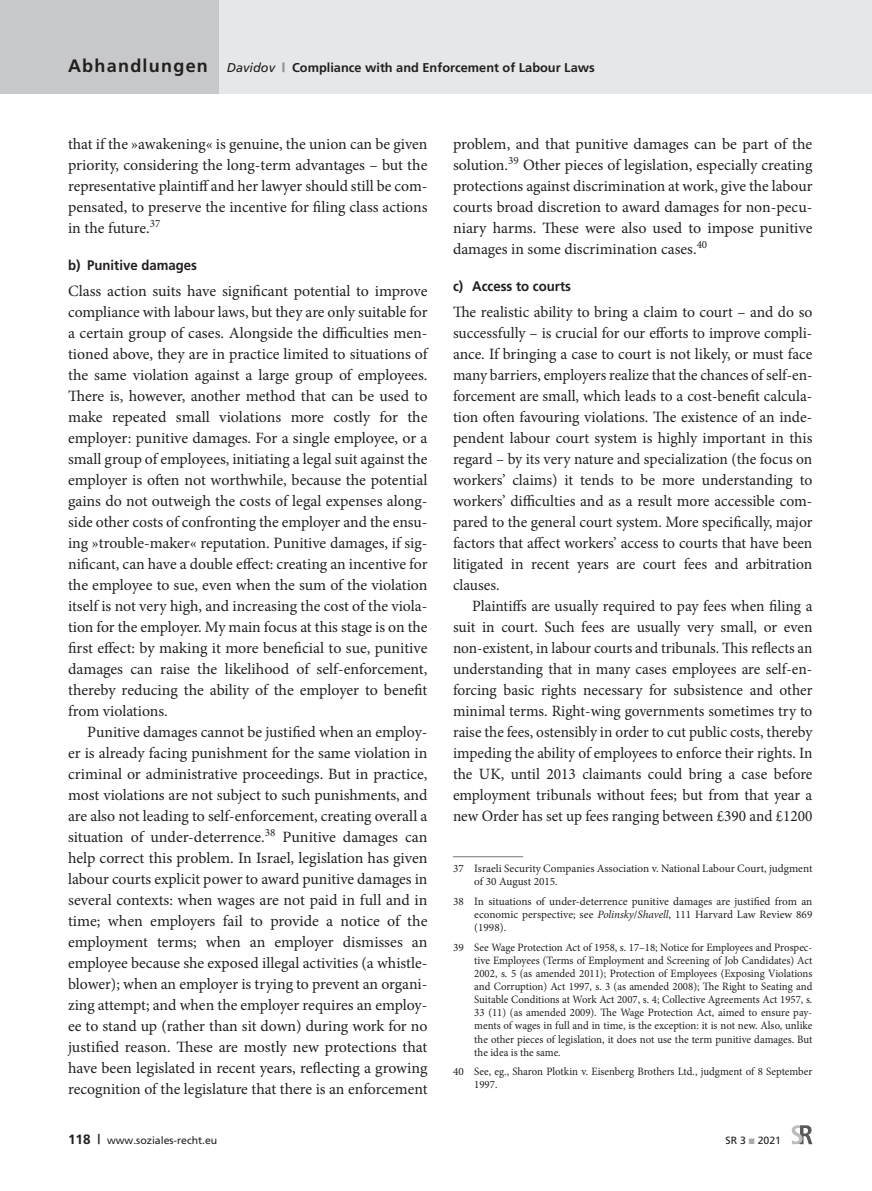
<style>
.page{position:relative;width:872px;height:1191px;background:#fff}
.page>*{position:absolute;margin:0;border:0;box-sizing:border-box;transform-origin:0 0}
.t1{font:700 18px "Frutiger";letter-spacing:.07em;color:#231f20}
.GS_Folge{font:15.75px/21px "Minion Pro";color:#231f20;text-align:justify}
.GS{font:15.75px/21px "Minion Pro";letter-spacing:-.005em;color:#231f20;text-align:justify}
.t2{font:700 13.8px "Frutiger";color:#231f20;scale:.95 1}
.t3{font:700 12.75px "Frutiger";color:#231f20}
.FN_Standard{font:11.25px/13px "Minion Pro";color:#231f20;text-align:justify}
.FN_Linie{font:11.25px/13.2px "Minion Pro";color:#231f20}
.t4{font:10.5px "Frutiger";color:#231f20}
.s1{font-weight:400;font-style:italic}
.s2{font-weight:900;color:#939598}
.s3{font-style:italic}
.s4{font-weight:700;font-size:13.5px}
.s5{color:#a8a9ad}
</style>
<div class="page">
<div style="left:0;top:0;width:872px;height:94px;background:#e6e7e9"></div>
<div style="left:0;top:0;width:219px;height:94px;background:#c7c8ca"></div>
<svg style="left:791px;top:1125px;width:21px;height:19px"></svg>
<hr style="left:453px;top:856px;width:70px;height:1px;background:#808285">
<p class="t1" style="left:68px;top:55px;width:141px">Abhandlungen</p>
<p class="t3" style="left:227px;top:60px;width:369px"><span class="s1">Davidov</span> <span class="s2">|</span> Compliance with and Enforcement of Labour Laws</p>
<p class="GS_Folge" style="left:68px;top:133px;width:361px">that if the »awakening« is genuine, the union can be given priority, considering the long-term advantages – but the representative plaintiff and her lawyer should still be com&shy;pensated, to preserve the incentive for filing class actions in the future.<sup>37</sup></p>
<p class="t2" style="left:68px;top:257px;width:137px">b) Punitive damages</p>
<p class="GS" style="left:68px;top:280px;width:361px">Class action suits have significant potential to improve compliance with labour laws, but they are only suitable for a certain group of cases. Alongside the difficulties men&shy;tioned above, they are in practice limited to situations of the same violation against a large group of employees.<br>There is, however, another method that can be used to make repeated small violations more costly for the employer: punitive damages. For a single employee, or a small group of employees, initiating a legal suit against the employer is often not worthwhile, because the potential gains do not outweigh the costs of legal expenses along&shy;side other costs of confronting the employer and the ensu&shy;ing »trouble-maker« reputation. Punitive damages, if sig&shy;nificant, can have a double effect: creating an incentive for the employee to sue, even when the sum of the violation itself is not very high, and increasing the cost of the viola&shy;tion for the employer. My main focus at this stage is on the first effect: by making it more beneficial to sue, punitive damages can raise the likelihood of self-enforcement, thereby reducing the ability of the employer to benefit from violations.</p>
<p class="GS_Folge" style="left:68px;top:721px;width:361px;text-indent:19px">Punitive damages cannot be justified when an employ&shy;er is already facing punishment for the same violation in criminal or administrative proceedings. But in practice, most violations are not subject to such punishments, and are also not leading to self-enforcement, creating overall a situation of under-deterrence.<sup>38</sup> Punitive damages can help correct this problem. In Israel, legislation has given labour courts explicit power to award punitive damages in several contexts: when wages are not paid in full and in time; when employers fail to provide a notice of the employment terms; when an employer dismisses an employee because she exposed illegal activities (a whistle&shy;blower); when an employer is trying to prevent an organi&shy;zing attempt; and when the employer requires an employ&shy;ee to stand up (rather than sit down) during work for no justified reason. These are mostly new protections that have been legislated in recent years, reflecting a growing recognition of the legislature that there is an enforcement</p>
<p class="GS_Folge" style="left:453px;top:133px;width:361px">problem, and that punitive damages can be part of the solution.<sup>39</sup> Other pieces of legislation, especially creating protections against discrimination at work, give the labour courts broad discretion to award damages for non-pecu&shy;niary harms. These were also used to impose punitive damages in some discrimination cases.<sup>40</sup></p>
<p class="t2" style="left:453px;top:278px;width:126px">c) Access to courts</p>
<p class="GS" style="left:453px;top:301px;width:361px">The realistic ability to bring a claim to court – and do so successfully – is crucial for our efforts to improve compli&shy;ance. If bringing a case to court is not likely, or must face many barriers, employers realize that the chances of self-en&shy;forcement are small, which leads to a cost-benefit calcula&shy;tion often favouring violations. The existence of an inde&shy;pendent labour court system is highly important in this regard – by its very nature and specialization (the focus on workers’ claims) it tends to be more understanding to workers’ difficulties and as a result more accessible com&shy;pared to the general court system. More specifically, major factors that affect workers’ access to courts that have been litigated in recent years are court fees and arbitration clauses.</p>
<p class="GS_Folge" style="left:453px;top:595px;width:361px;text-indent:19px">Plaintiffs are usually required to pay fees when filing a suit in court. Such fees are usually very small, or even non-existent, in labour courts and tribunals. This reflects an understanding that in many cases employees are self-en&shy;forcing basic rights necessary for subsistence and other minimal terms. Right-wing governments sometimes try to raise the fees, ostensibly in order to cut public costs, thereby impeding the ability of employees to enforce their rights. In the UK, until 2013 claimants could bring a case before employment tribunals without fees; but from that year a new Order has set up fees ranging between £390 and £1200</p>
<p class="FN_Linie" style="left:474px;top:862px;width:340px;text-indent:-21px">37 Israeli Security Companies Association v. National Labour Court, judgment of 30 August 2015.</p>
<p class="FN_Standard" style="left:474px;top:894px;width:340px;text-indent:-21px">38 In situations of under-deterrence punitive damages are justified from an economic perspective; see <span class="s3">Polinsky</span>/<span class="s3">Shavell</span>, 111 Harvard Law Review 869 (1998).</p>
<p class="FN_Standard" style="left:474px;top:940px;width:340px;text-indent:-21px">39 See Wage Protection Act of 1958, s. 17–18; Notice for Employees and Prospec&shy;tive Employees (Terms of Employment and Screening of Job Candidates) Act 2002, s. 5 (as amended 2011); Protection of Employees (Exposing Violations and Corruption) Act 1997, s. 3 (as amended 2008); The Right to Seating and Suitable Conditions at Work Act 2007, s. 4; Collective Agreements Act 1957, s.<br>33 (11) (as amended 2009). The Wage Protection Act, aimed to ensure pay&shy;ments of wages in full and in time, is the exception: it is not new. Also, unlike the other pieces of legislation, it does not use the term punitive damages. But the idea is the same.</p>
<p class="FN_Standard" style="left:474px;top:1065px;width:340px;text-indent:-21px">40 See, eg., Sharon Plotkin v. Eisenberg Brothers Ltd<span class="s3">.</span>, judgment of 8 September<br>1997.</p>
<p class="t4" style="left:68px;top:1134px;width:151px"><span class="s4">118 |</span> www.soziales-recht.eu</p>
<p class="t4" style="left:725px;top:1134px;width:57px">SR 3 <span class="s5">■</span> 2021</p>
</div>
